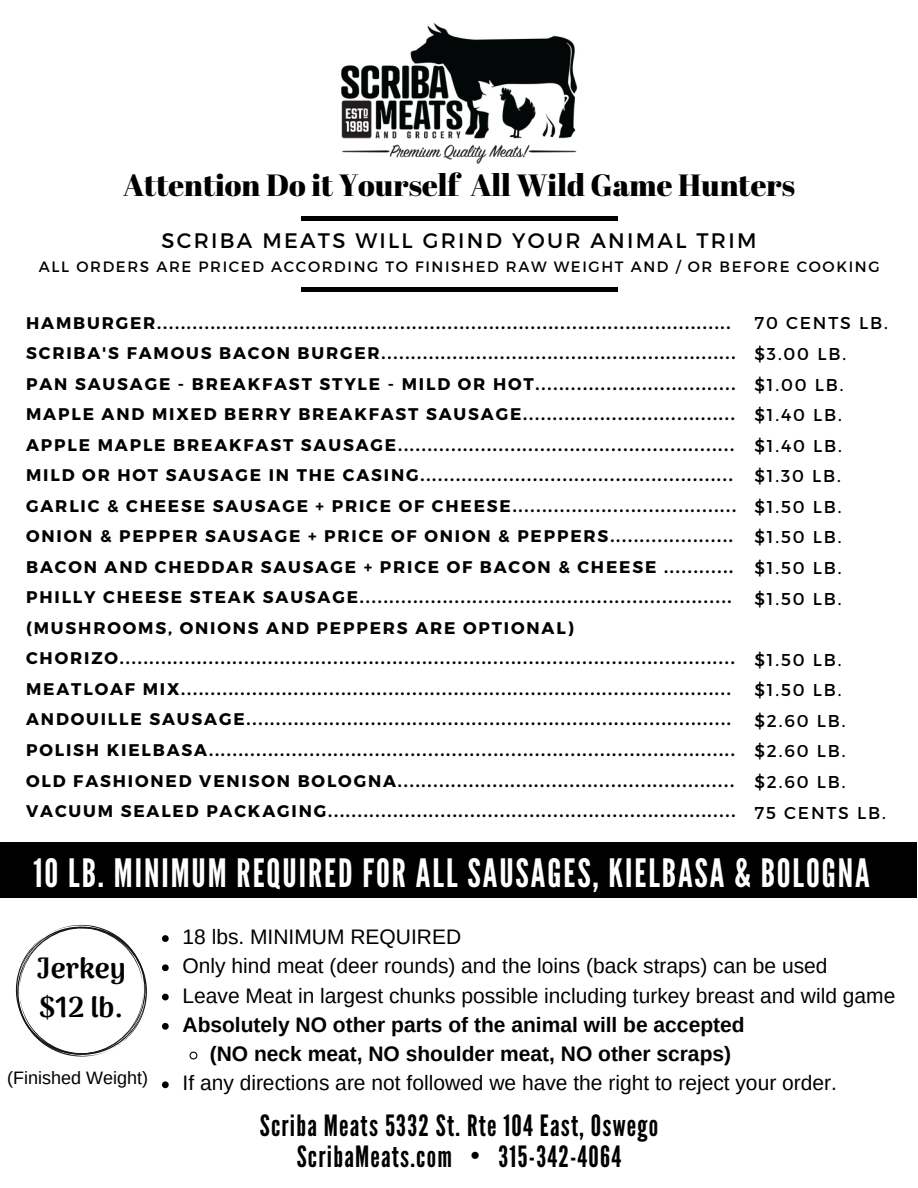
<style>
.page{position:relative;width:918px;height:1188px;background:#fff}
.page>*{position:absolute;margin:0;border:0;box-sizing:border-box;transform-origin:0 0}
.t1{font:39px "League Gothic";letter-spacing:.05em;color:#fff}
.t2{font:30.6px "Abril Fatface";color:#000}
.t3{font:29.25px/30.6px "League Gothic";letter-spacing:.04em;color:#000;text-align:center}
.t4{font:900 28.5px/39.3px "Arima Madurai";color:#000}
.t5{font:21px "Arimo";color:#000}
.t6{font:700 21px "Arimo";color:#000}
.t7{font:21px "Montserrat";letter-spacing:.11em;color:#000}
.t8{font:18px "Arimo";color:#000}
.t9{font:17.1px/30.6px "Montserrat";letter-spacing:.11em;color:#000}
.t10{font:700 16.8px/30.6px "Montserrat";letter-spacing:.11em;color:#000}
.t11{font:15px "Montserrat";letter-spacing:.11em;color:#000}
</style>
<div class="page">
<div style="left:0;top:842px;width:917px;height:56px;background:#000"></div>
<hr style="left:301px;top:288px;width:316px;height:4px;background:#000">
<svg style="left:16px;top:925px;width:131px;height:132px"></svg>
<hr style="left:301px;top:216px;width:316px;height:4px;background:#000">
<img style="left:341px;top:23px;width:237px;height:141px">
<svg style="left:162px;top:935px;width:7px;height:7px"></svg>
<svg style="left:162px;top:964px;width:7px;height:7px"></svg>
<svg style="left:162px;top:994px;width:7px;height:6px"></svg>
<svg style="left:162px;top:1023px;width:7px;height:7px"></svg>
<svg style="left:189px;top:1051px;width:9px;height:9px"></svg>
<svg style="left:162px;top:1081px;width:7px;height:7px"></svg>
<h2 class="t2" style="left:123px;top:163px;width:673px">Attention Do it Yourself All Wild Game Hunters</h2>
<h6 class="t7" style="left:161px;top:227px;width:597px">SCRIBA MEATS WILL GRIND YOUR ANIMAL TRIM</h6>
<h6 class="t11" style="left:39px;top:256px;width:842px">ALL ORDERS ARE PRICED ACCORDING TO FINISHED RAW WEIGHT AND / OR BEFORE COOKING</h6>
<h3 class="t10" style="left:26px;top:306px;width:712px">HAMBURGER.................................................................................................<br>SCRIBA'S FAMOUS BACON BURGER............................................................<br>PAN SAUSAGE - BREAKFAST STYLE - MILD OR HOT..................................<br>MAPLE AND MIXED BERRY BREAKFAST SAUSAGE....................................<br>APPLE MAPLE BREAKFAST SAUSAGE.........................................................<br>MILD OR HOT SAUSAGE IN THE CASING.....................................................<br>GARLIC &amp; CHEESE SAUSAGE + PRICE OF CHEESE......................................<br>ONION &amp; PEPPER SAUSAGE + PRICE OF ONION &amp; PEPPERS.....................<br>BACON AND CHEDDAR SAUSAGE + PRICE OF BACON &amp; CHEESE ............<br>PHILLY CHEESE STEAK SAUSAGE............................................................... (MUSHROOMS, ONIONS AND PEPPERS ARE OPTIONAL)<br>CHORIZO........................................................................................................<br>MEATLOAF MIX.............................................................................................<br>ANDOUILLE SAUSAGE..................................................................................<br>POLISH KIELBASA.........................................................................................<br>OLD FASHIONED VENISON BOLOGNA.........................................................<br>VACUUM SEALED PACKAGING.....................................................................</h3>
<h1 class="t9" style="left:754px;top:307px;width:135px">70 CENTS LB. $3.00 LB. $1.00 LB. $1.40 LB. $1.40 LB. $1.30 LB. $1.50 LB. $1.50 LB. $1.50 LB. $1.50 LB.</h1>
<p class="t9" style="left:754px;top:643px;width:133px">$1.50 LB. $1.50 LB. $2.60 LB. $2.60 LB. $2.60 LB.<br>75 CENTS LB.</p>
<p class="t1" style="left:33px;top:850px;width:838px">10 LB. MINIMUM REQUIRED FOR ALL SAUSAGES, KIELBASA &amp; BOLOGNA</p>
<p class="t4" style="left:37px;top:948px;width:91px">Jerkey $12 lb.</p>
<p class="t8" style="left:7px;top:1068px;width:142px">(Finished Weight)</p>
<p class="t5" style="left:183px;top:925px;width:280px">18 lbs. MINIMUM REQUIRED</p>
<p class="t5" style="left:183px;top:954px;width:647px">Only hind meat (deer rounds) and the loins (back straps) can be used</p>
<p class="t5" style="left:183px;top:984px;width:714px">Leave Meat in largest chunks possible including turkey breast and wild game</p>
<p class="t6" style="left:183px;top:1013px;width:564px">Absolutely NO other parts of the animal will be accepted</p>
<p class="t6" style="left:210px;top:1042px;width:523px">(NO neck meat, NO shoulder meat, NO other scraps)</p>
<p class="t5" style="left:183px;top:1071px;width:656px">If any directions are not followed we have the right to reject your order.</p>
<p class="t3" style="left:260px;top:1111px;width:400px">Scriba Meats 5332 St. Rte 104 East, Oswego<br>ScribaMeats.com • 315-342-4064</p>
</div>
